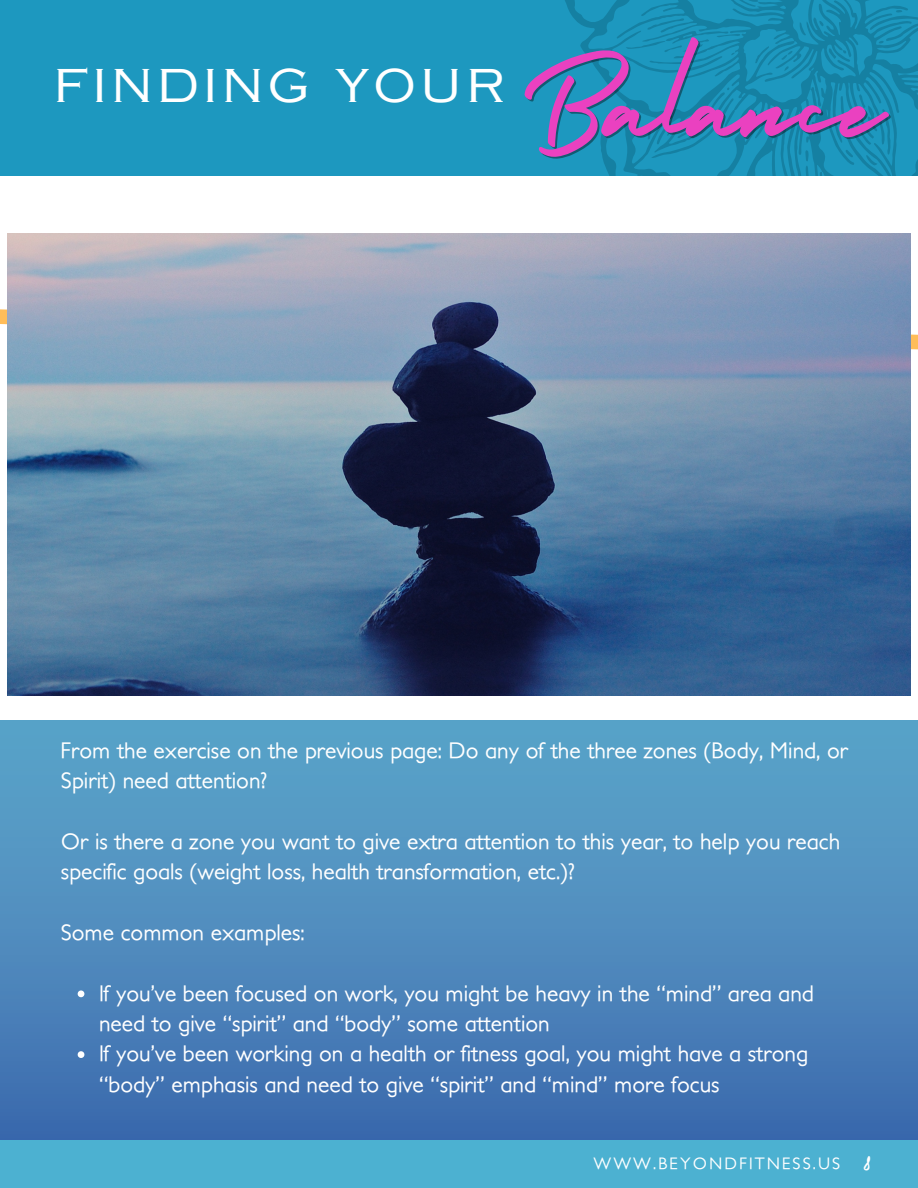
<style>
.page{position:relative;width:918px;height:1188px;background:#1d98bf}
.page>*{position:absolute;margin:0;border:0;box-sizing:border-box;transform-origin:0 0}
.t1{font:137.55px "Holiday";color:#ea41c0}
.t2{font:45px "Copperplate Gothic LT Pro 32 AB";letter-spacing:.08em;color:#fff}
.t3{font:27px "Holiday";color:#fff}
.t4{font:500 22.5px/30.3px "Petita";color:#fff}
.t5{font:500 16.5px "Petita";letter-spacing:.125em;color:#fff}
</style>
<div class="page">
<svg style="left:440px;top:0;width:478px;height:177px"></svg>
<svg style="left:844px;top:94px;width:64px;height:83px"></svg>
<svg style="left:787px;top:127px;width:28px;height:35px"></svg>
<svg style="left:817px;top:171px;width:7px;height:6px"></svg>
<svg style="left:896px;top:8px;width:7px;height:7px"></svg>
<svg style="left:878px;top:39px;width:6px;height:6px"></svg>
<svg style="left:783px;top:66px;width:6px;height:5px"></svg>
<svg style="left:781px;top:50px;width:12px;height:10px"></svg>
<svg style="left:818px;top:20px;width:6px;height:7px"></svg>
<svg style="left:626px;top:0;width:146px;height:67px"></svg>
<svg style="left:651px;top:87px;width:91px;height:86px"></svg>
<svg style="left:796px;top:22px;width:13px;height:14px"></svg>
<svg style="left:827px;top:48px;width:20px;height:11px"></svg>
<svg style="left:749px;top:110px;width:10px;height:9px"></svg>
<svg style="left:0;top:720px;width:918px;height:421px"></svg>
<div style="left:0;top:177px;width:918px;height:543px;background:#fff"></div>
<img style="left:8px;top:233px;width:902px;height:463px">
<div style="left:0;top:1141px;width:918px;height:47px;background:#4cb1d1"></div>
<svg style="left:78px;top:990px;width:6px;height:7px"></svg>
<svg style="left:78px;top:1051px;width:6px;height:7px"></svg>
<p class="t2" style="left:53px;top:70px;width:454px">FINDING YOUR</p>
<p class="t1" style="left:521px;top:-1px;width:365px">Balance</p>
<p class="t4" style="left:61px;top:734px;width:789px">From the exercise on the previous page: Do any of the three zones (Body, Mind, or<br>Spirit) need attention?</p>
<p class="t4" style="left:61px;top:825px;width:781px">Or is there a zone you want to give extra attention to this year, to help you reach specific goals (weight loss, health transformation, etc.)?</p>
<p class="t4" style="left:61px;top:916px;width:245px">Some common examples:</p>
<p class="t4" style="left:99px;top:977px;width:716px">If you’ve been focused on work, you might be heavy in the “mind” area and need to give “spirit” and “body” some attention</p>
<p class="t4" style="left:99px;top:1038px;width:711px">If you’ve been working on a health or fitness goal, you might have a strong “body” emphasis and need to give “spirit” and “mind” more focus</p>
<p class="t5" style="left:593px;top:1153px;width:248px">WWW.BEYONDFITNESS.US</p>
<p class="t3" style="left:863px;top:1144px;width:9px">8</p>
</div>
